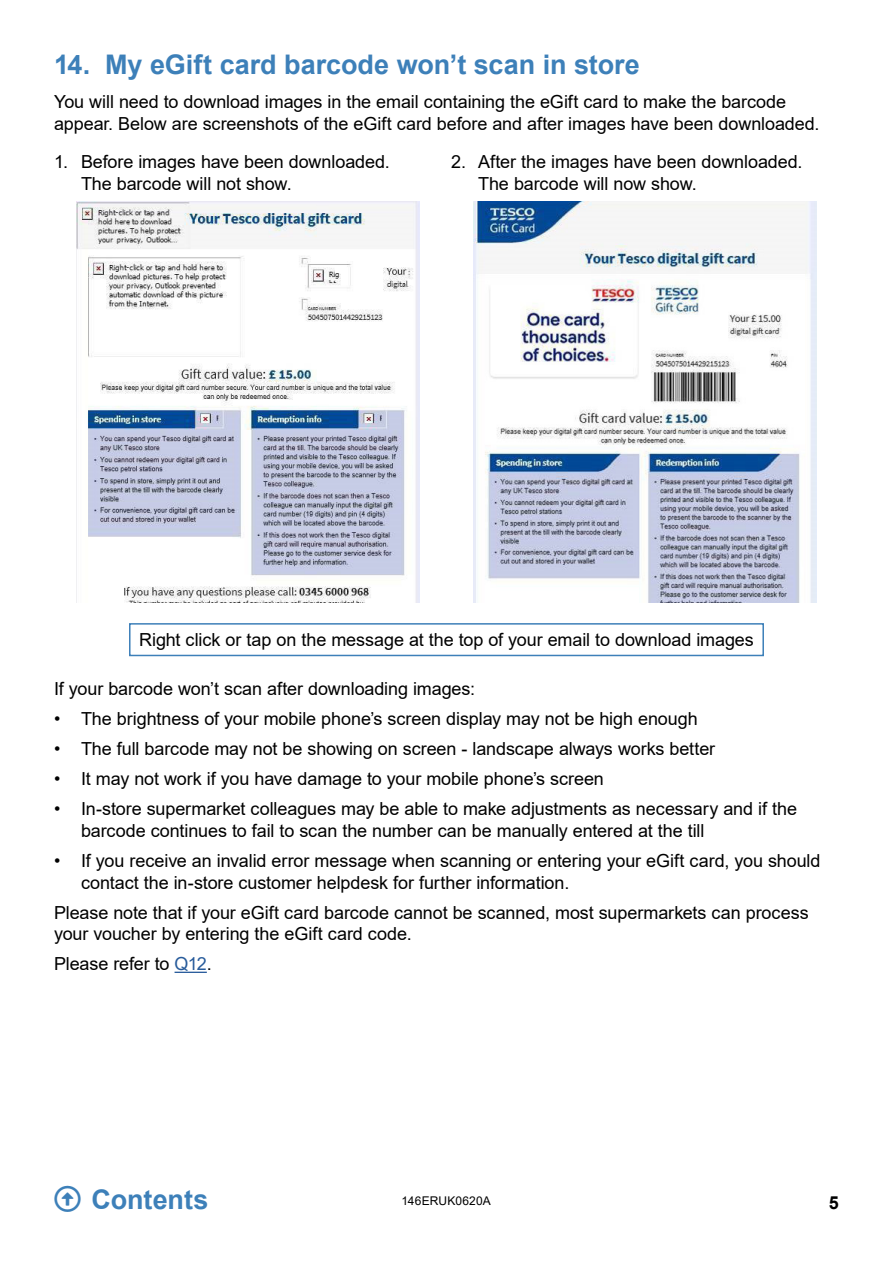
<style>
.page{position:relative;width:893px;height:1263px;background:#fff}
.page>*{position:absolute;margin:0;border:0;box-sizing:border-box;transform-origin:0 0}
.t1{font:700 27px "Arial";color:#3d80b9}
.t2{font:18px/21.6px "Arial";letter-spacing:-.005em;color:#000}
.t3{font:700 18px "Arial";color:#000}
.t4{font:12px "Arial";letter-spacing:.01em;color:#000}
.s1{color:#275b9b}
</style>
<div class="page">
<img style="left:77px;top:202px;width:342px;height:400px">
<img style="left:474px;top:202px;width:342px;height:400px">
<hr style="left:175px;top:972px;width:32px;height:1px;background:#275b9b">
<div style="left:129px;top:623px;width:635px;height:33px;border:2px solid #3d80b9"></div>
<p class="t1" style="left:54px;top:45px;width:587px">14. My eGift card barcode won’t scan in store</p>
<p class="t2" style="left:54px;top:91px;width:767px">You will need to download images in the email containing the eGift card to make the barcode appear. Below are screenshots of the eGift card before and after images have been downloaded.</p>
<p class="t2" style="left:81px;top:151px;width:310px;text-indent:-27px">1. Before images have been downloaded.<br>The barcode will not show.</p>
<p class="t2" style="left:478px;top:151px;width:326px;text-indent:-27px">2. After the images have been downloaded.<br>The barcode will now show.</p>
<p class="t2" style="left:139px;top:629px;width:616px">Right click or tap on the message at the top of your email to download images</p>
<p class="t2" style="left:54px;top:678px;width:423px">If your barcode won’t scan after downloading images:</p>
<p class="t2" style="left:54px;top:708px;width:645px">• The brightness of your mobile phone’s screen display may not be high enough</p>
<p class="t2" style="left:54px;top:738px;width:663px">• The full barcode may not be showing on screen - landscape always works better</p>
<p class="t2" style="left:54px;top:768px;width:551px">• It may not work if you have damage to your mobile phone’s screen</p>
<p class="t2" style="left:81px;top:798px;width:717px;text-indent:-27px">• In-store supermarket colleagues may be able to make adjustments as necessary and if the barcode continues to fail to scan the number can be manually entered at the till</p>
<p class="t2" style="left:81px;top:850px;width:741px;text-indent:-27px">• If you receive an invalid error message when scanning or entering your eGift card, you should contact the in-store customer helpdesk for further information.</p>
<p class="t2" style="left:54px;top:901px;width:756px">Please note that if your eGift card barcode cannot be scanned, most supermarkets can process your voucher by entering the eGift card code.</p>
<p class="t2" style="left:54px;top:953px;width:159px">Please refer to <span class="s1">Q12</span>.</p>
<h1 class="t1" style="left:54px;top:1180px;width:156px">□●▼●◆ Contents</h1>
<p class="t4" style="left:401px;top:1192px;width:91px">146ERUK0620A</p>
<p class="t3" style="left:829px;top:1190px;width:12px">5</p>
</div>
